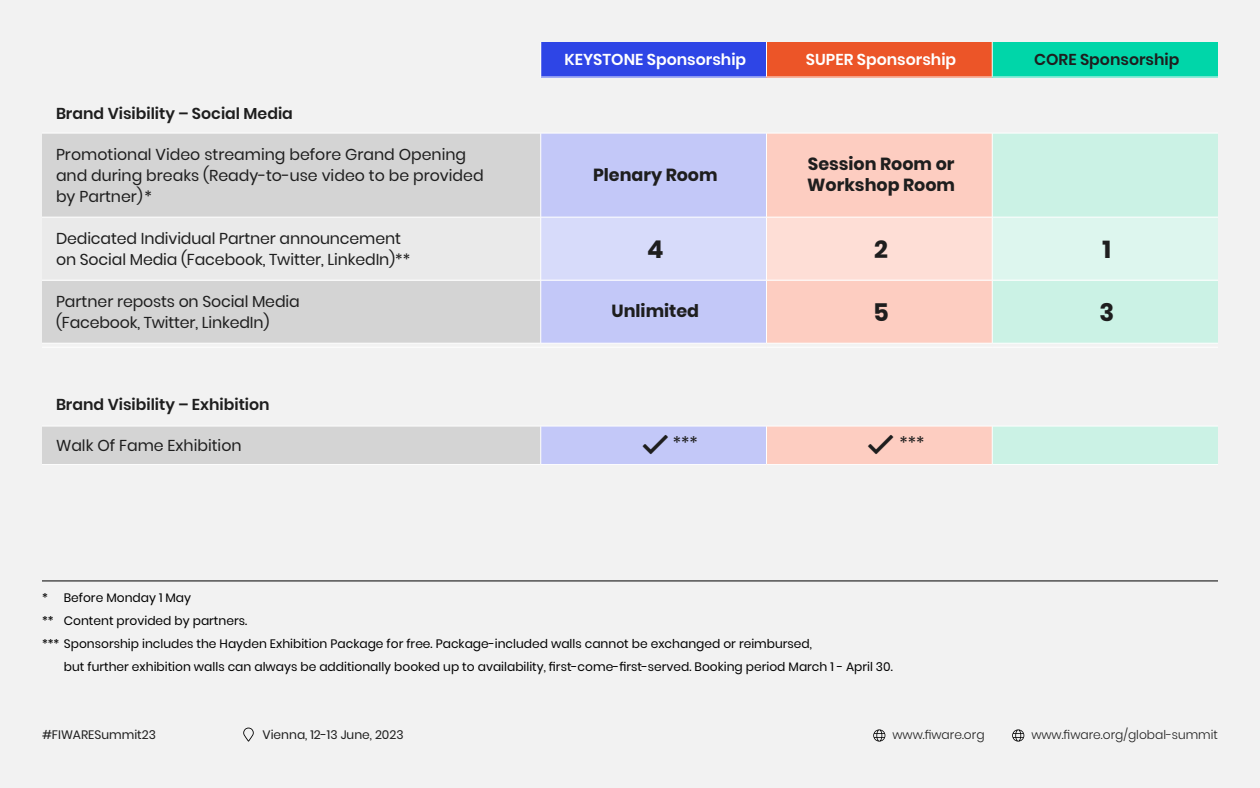
<style>
.page{position:relative;width:1260px;height:788px;background:#f2f2f2}
.page>*{position:absolute;margin:0;border:0;box-sizing:border-box;transform-origin:0 0}
.t1{font:700 24.5px "Poppins";color:#1e1e1e}
.t2{font:700 17.5px/21px "Poppins";color:#1e1e1e}
.t3{font:17.5px "Poppins";color:#1e1e1e}
.t4{font:15.75px/21px "Poppins";letter-spacing:-.01em;color:#1e1e1e}
.t5{font:600 15.75px "Poppins";color:#1e1e1e}
.t6{font:600 15.75px "Poppins";color:#fff}
.t7{font:12.25px "Poppins";color:#000}
.t8{font:300 12.25px "Poppins";color:#1e1e1e}
.t9{font:12.25px "Poppins";color:#1e1e1e}
</style>
<div class="page">
<svg style="left:243px;top:727px;width:11px;height:14px"></svg>
<svg style="left:873px;top:729px;width:12px;height:12px"></svg>
<svg style="left:1012px;top:729px;width:12px;height:12px"></svg>
<div style="left:541px;top:42px;width:225px;height:35px;background:#2e45e6"></div>
<div style="left:766px;top:42px;width:226px;height:35px;background:#ec5528"></div>
<div style="left:992px;top:42px;width:226px;height:35px;background:#00d6a9"></div>
<div style="left:42px;top:134px;width:498px;height:209px;background:#d4d4d4"></div>
<div style="left:541px;top:134px;width:225px;height:209px;background:#c3c8f8"></div>
<div style="left:767px;top:134px;width:225px;height:209px;background:#fdcdc1"></div>
<div style="left:993px;top:134px;width:225px;height:209px;background:#cbf2e5"></div>
<div style="left:42px;top:217px;width:499px;height:63px;background:#eaeaea"></div>
<div style="left:541px;top:217px;width:225px;height:63px;background:#d7dbfa"></div>
<div style="left:766px;top:217px;width:226px;height:63px;background:#feded6"></div>
<div style="left:992px;top:217px;width:226px;height:63px;background:#ddf6ee"></div>
<hr style="left:540px;top:42px;width:1px;height:35px;background:#fff">
<hr style="left:766px;top:42px;width:1px;height:35px;background:#fff">
<hr style="left:992px;top:42px;width:1px;height:35px;background:#fff">
<hr style="left:540px;top:77px;width:226px;height:1px;background:#fff">
<hr style="left:766px;top:77px;width:226px;height:1px;background:#fff">
<hr style="left:992px;top:77px;width:226px;height:1px;background:#fff">
<hr style="left:42px;top:133px;width:499px;height:1px;background:#fff">
<hr style="left:541px;top:133px;width:225px;height:1px;background:#fff">
<hr style="left:766px;top:133px;width:226px;height:1px;background:#fff">
<hr style="left:992px;top:133px;width:226px;height:1px;background:#fff">
<hr style="left:42px;top:217px;width:499px;height:1px;background:#fff">
<hr style="left:541px;top:217px;width:225px;height:1px;background:#fff">
<hr style="left:766px;top:217px;width:226px;height:1px;background:#fff">
<hr style="left:992px;top:217px;width:226px;height:1px;background:#fff">
<hr style="left:42px;top:280px;width:499px;height:1px;background:#fff">
<hr style="left:541px;top:280px;width:225px;height:1px;background:#fff">
<hr style="left:766px;top:280px;width:226px;height:1px;background:#fff">
<hr style="left:992px;top:280px;width:226px;height:1px;background:#fff">
<hr style="left:42px;top:343px;width:499px;height:1px;background:#fff">
<hr style="left:541px;top:343px;width:225px;height:1px;background:#fff">
<hr style="left:766px;top:343px;width:226px;height:1px;background:#fff">
<hr style="left:992px;top:343px;width:226px;height:1px;background:#fff">
<hr style="left:540px;top:133px;width:1px;height:84px;background:#fff">
<hr style="left:766px;top:133px;width:1px;height:84px;background:#fff">
<hr style="left:992px;top:133px;width:1px;height:84px;background:#fff">
<hr style="left:540px;top:217px;width:1px;height:63px;background:#fff">
<hr style="left:766px;top:217px;width:1px;height:63px;background:#fff">
<hr style="left:992px;top:217px;width:1px;height:63px;background:#fff">
<hr style="left:540px;top:280px;width:1px;height:63px;background:#fff">
<hr style="left:766px;top:280px;width:1px;height:63px;background:#fff">
<hr style="left:992px;top:280px;width:1px;height:63px;background:#fff">
<div style="left:42px;top:426px;width:499px;height:38px;background:#d4d4d4"></div>
<div style="left:541px;top:426px;width:225px;height:38px;background:#c3c8f8"></div>
<div style="left:766px;top:426px;width:226px;height:38px;background:#fdcdc1"></div>
<div style="left:992px;top:426px;width:226px;height:38px;background:#cbf2e5"></div>
<hr style="left:42px;top:347px;width:499px;height:1px;background:#fff">
<hr style="left:541px;top:347px;width:225px;height:1px;background:#fff">
<hr style="left:766px;top:347px;width:226px;height:1px;background:#fff">
<hr style="left:992px;top:347px;width:226px;height:1px;background:#fff">
<hr style="left:42px;top:426px;width:499px;height:1px;background:#fff">
<hr style="left:541px;top:426px;width:225px;height:1px;background:#fff">
<hr style="left:766px;top:426px;width:226px;height:1px;background:#fff">
<hr style="left:992px;top:426px;width:226px;height:1px;background:#fff">
<hr style="left:42px;top:464px;width:499px;height:1px;background:#fff">
<hr style="left:541px;top:464px;width:225px;height:1px;background:#fff">
<hr style="left:766px;top:464px;width:226px;height:1px;background:#fff">
<hr style="left:992px;top:464px;width:226px;height:1px;background:#fff">
<hr style="left:540px;top:426px;width:1px;height:38px;background:#fff">
<hr style="left:766px;top:426px;width:1px;height:38px;background:#fff">
<hr style="left:992px;top:426px;width:1px;height:38px;background:#fff">
<hr style="left:42px;top:580px;width:1176px;height:1px;background:#000">
<p class="t5" style="left:56px;top:104px;width:238px">Brand Visibility – Social Media</p>
<p class="t4" style="left:56px;top:144px;width:429px">Promotional Video streaming before Grand Opening and during breaks (Ready-to-use video to be provided by Partner)*</p>
<p class="t6" style="left:564px;top:50px;width:183px">KEYSTONE Sponsorship</p>
<p class="t6" style="left:806px;top:50px;width:152px">SUPER Sponsorship</p>
<p class="t5" style="left:1034px;top:50px;width:147px">CORE Sponsorship</p>
<p class="t2" style="left:593px;top:164px;width:126px">Plenary Room</p>
<p class="t2" style="left:807px;top:154px;width:149px">Session Room or<br>Workshop Room</p>
<p class="t4" style="left:56px;top:228px;width:356px">Dedicated Individual Partner announcement on Social Media (Facebook, Twitter, LinkedIn)**</p>
<p class="t1" style="left:647px;top:235px;width:18px">4</p>
<p class="t1" style="left:874px;top:235px;width:15px">2</p>
<p class="t1" style="left:1103px;top:235px;width:10px">1</p>
<p class="t4" style="left:56px;top:291px;width:245px">Partner reposts on Social Media (Facebook, Twitter, LinkedIn)</p>
<p class="t2" style="left:612px;top:301px;width:89px">Unlimited</p>
<p class="t1" style="left:873px;top:298px;width:17px">5</p>
<p class="t1" style="left:1099px;top:298px;width:16px">3</p>
<p class="t5" style="left:56px;top:395px;width:215px">Brand Visibility – Exhibition</p>
<p class="t4" style="left:56px;top:435px;width:187px">Walk Of Fame Exhibition</p>
<p class="t3" style="left:673px;top:433px;width:26px">***</p>
<p class="t3" style="left:899px;top:433px;width:26px">***</p>
<p class="t7" style="left:42px;top:591px;width:151px">* Before Monday 1 May</p>
<p class="t7" style="left:42px;top:613px;width:207px">** Content provided by partners.</p>
<p class="t7" style="left:42px;top:636px;width:772px">*** Sponsorship includes the Hayden Exhibition Package for free. Package-included walls cannot be exchanged or reimbursed,</p>
<p class="t7" style="left:64px;top:659px;width:830px">but further exhibition walls can always be additionally booked up to availability, first-come-first-served. Booking period March 1 - April 30.</p>
<p class="t9" style="left:42px;top:727px;width:115px">#FIWARESummit23</p>
<p class="t9" style="left:262px;top:727px;width:143px">Vienna, 12-13 June, 2023</p>
<p class="t8" style="left:892px;top:727px;width:94px">www.fiware.org</p>
<p class="t8" style="left:1031px;top:727px;width:188px">www.fiware.org/global-summit</p>
</div>
